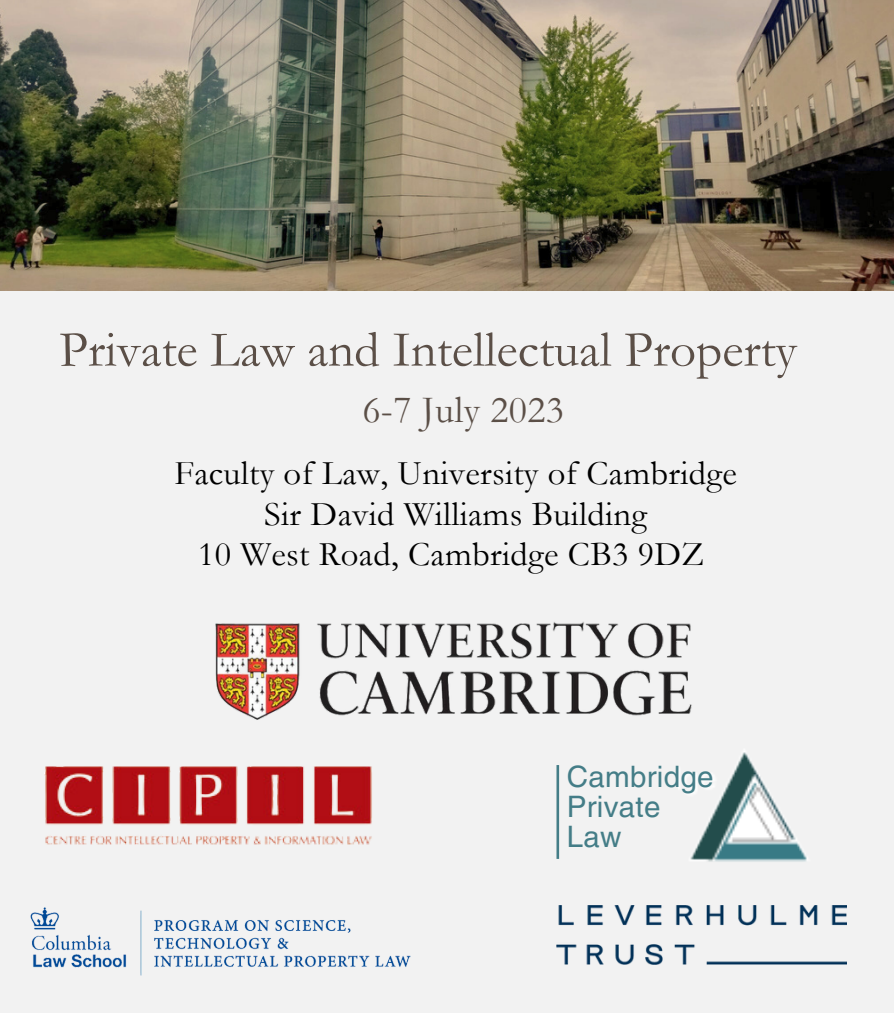
<style>
.page{position:relative;width:894px;height:1013px;background:#fff}
.page>*{position:absolute;margin:0;border:0;box-sizing:border-box;transform-origin:0 0}
.t1{font:51.15px "Garamond";color:#5b4f47}
.t2{font:38.7px "Garamond";letter-spacing:.01em;color:#5b4f47}
.t3{font:34.65px "Garamond";letter-spacing:.01em;color:#000}
.t4{font:29.55px "Helvetica LT Pro";letter-spacing:.01em;color:#447d87}
</style>
<div class="page">
<div style="left:0;top:0;width:893px;height:1012px;background:#f2f2f2"></div>
<img style="left:30px;top:907px;width:381px;height:69px">
<img style="left:556px;top:905px;width:289px;height:59px">
<img style="left:45px;top:766px;width:327px;height:79px">
<img style="left:678px;top:751px;width:129px;height:111px">
<hr style="left:556px;top:765px;width:3px;height:93px;background:#447d87">
<img style="left:215px;top:621px;width:477px;height:99px">
<img style="left:0;top:0;width:893px;height:291px">
<p class="t1" style="left:59px;top:321px;width:738px">Private Law and Intellectual Property</p>
<p class="t2" style="left:362px;top:389px;width:203px">6-7 July 2023</p>
<p class="t3" style="left:174px;top:454px;width:563px">Faculty of Law, University of Cambridge</p>
<p class="t3" style="left:264px;top:494px;width:384px">Sir David Williams Building</p>
<p class="t3" style="left:198px;top:535px;width:507px">10 West Road, Cambridge CB3 9DZ</p>
<p class="t4" style="left:566px;top:766px;width:148px">Cambridge</p>
<p class="t4" style="left:566px;top:795px;width:95px">Private</p>
<p class="t4" style="left:566px;top:825px;width:56px">Law</p>
</div>
